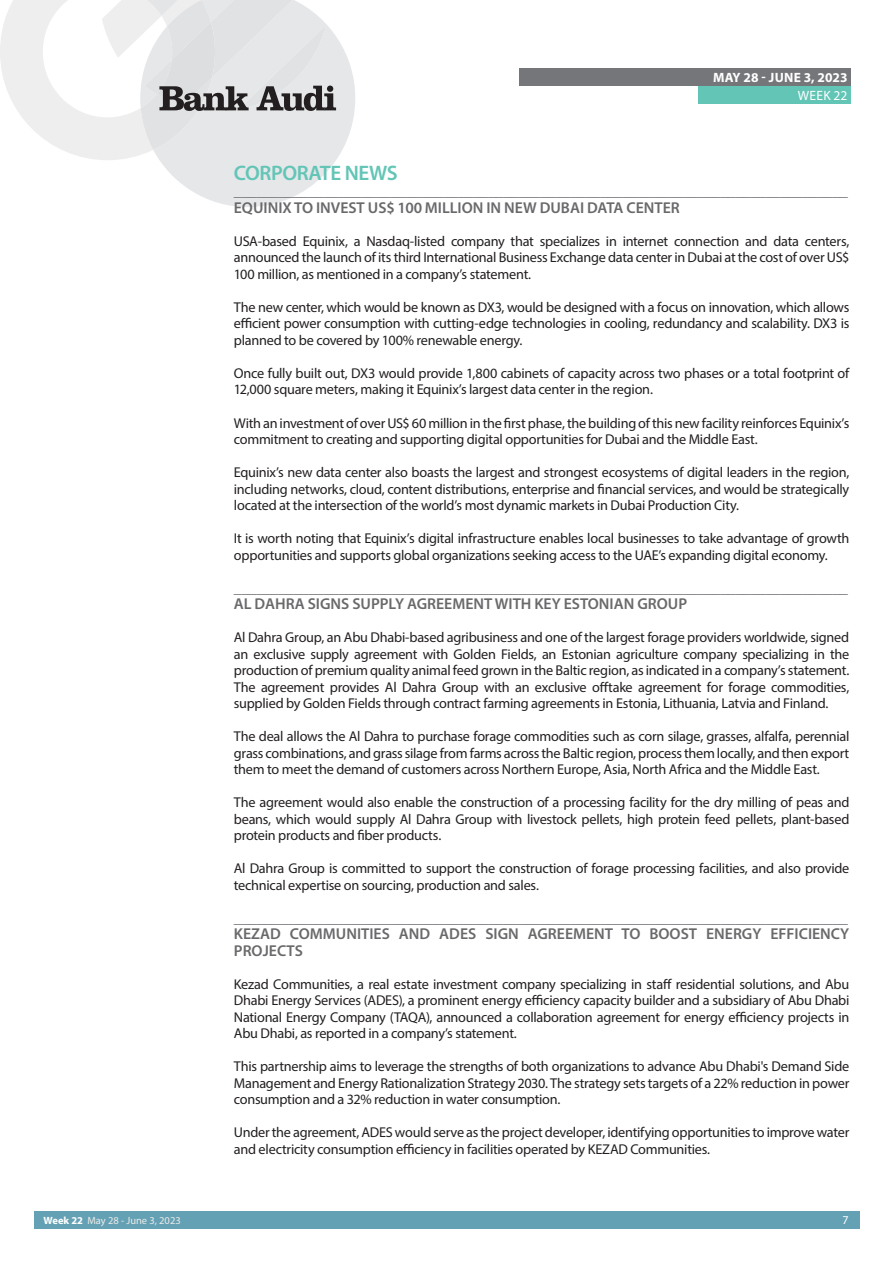
<style>
.page{position:relative;width:893px;height:1263px;background:#fff}
.page>*{position:absolute;margin:0;border:0;box-sizing:border-box;transform-origin:0 0}
.t1{font:600 21px "Myriad Pro";letter-spacing:-.02em;color:#62c5b6}
.t2{font:600 15.75px/16.5px "Myriad Pro";color:#69696c}
.t3{font:15.6px "Myriad Pro";color:#707276}
.t4{font:14.25px/16.5px "Myriad Pro";letter-spacing:-.02em;color:#231f20;text-align:justify}
.t5{font:700 13.5px "Myriad Pro";color:#fff}
.t6{font:13.5px "Myriad Pro";letter-spacing:.02em;color:#fff}
.t7{font:12px "Myriad Pro";color:#fff}
.t8{font:10.5px "Myriad Pro";color:#ecece9}
.s1{font-weight:700;color:#fff}
</style>
<div class="page">
<div style="left:34px;top:1212px;width:826px;height:17px;background:#65a1b4"></div>
<div style="left:519px;top:68px;width:331px;height:17px;background:#757679"></div>
<div style="left:698px;top:86px;width:152px;height:17px;background:#62c5b6"></div>
<svg style="left:0;top:0;width:355px;height:207px"></svg>
<p class="t8" style="left:44px;top:1214px;width:139px"><span class="s1">Week 22</span> May 28 - June 3, 2023</p>
<p class="t5" style="left:713px;top:68px;width:136px">MAY 28 - JUNE 3, 2023</p>
<p class="t6" style="left:798px;top:87px;width:51px">WEEK 22</p>
<h1 class="t1" style="left:234px;top:160px;width:165px">CORPORATE NEWS</h1>
<p class="t3" style="left:234px;top:182px;width:616px">__________________________________________________________________________________</p>
<p class="t2" style="left:234px;top:199px;width:447px">EQUINIX TO INVEST US$ 100 MILLION IN NEW DUBAI DATA CENTER</p>
<p class="t4" style="left:234px;top:233px;width:617px">USA-based Equinix, a Nasdaq-listed company that specializes in internet connection and data centers, announced the launch of its third International Business Exchange data center in Dubai at the cost of over US$ 100 million, as mentioned in a company’s statement.</p>
<p class="t4" style="left:234px;top:299px;width:617px">The new center, which would be known as DX3, would be designed with a focus on innovation, which allows efficient power consumption with cutting-edge technologies in cooling, redundancy and scalability. DX3 is planned to be covered by 100% renewable energy.</p>
<p class="t4" style="left:234px;top:365px;width:617px">Once fully built out, DX3 would provide 1,800 cabinets of capacity across two phases or a total footprint of<br>12,000 square meters, making it Equinix’s largest data center in the region.</p>
<p class="t4" style="left:234px;top:414px;width:617px">With an investment of over US$ 60 million in the first phase, the building of this new facility reinforces Equinix’s commitment to creating and supporting digital opportunities for Dubai and the Middle East.</p>
<p class="t4" style="left:234px;top:464px;width:617px">Equinix’s new data center also boasts the largest and strongest ecosystems of digital leaders in the region, including networks, cloud, content distributions, enterprise and financial services, and would be strategically located at the intersection of the world’s most dynamic markets in Dubai Production City.</p>
<p class="t4" style="left:234px;top:530px;width:617px">It is worth noting that Equinix’s digital infrastructure enables local businesses to take advantage of growth opportunities and supports global organizations seeking access to the UAE’s expanding digital economy.</p>
<p class="t3" style="left:234px;top:578px;width:616px">__________________________________________________________________________________</p>
<p class="t2" style="left:234px;top:595px;width:455px">AL DAHRA SIGNS SUPPLY AGREEMENT WITH KEY ESTONIAN GROUP</p>
<p class="t4" style="left:234px;top:629px;width:617px">Al Dahra Group, an Abu Dhabi-based agribusiness and one of the largest forage providers worldwide, signed an exclusive supply agreement with Golden Fields, an Estonian agriculture company specializing in the production of premium quality animal feed grown in the Baltic region, as indicated in a company’s statement.<br>The agreement provides Al Dahra Group with an exclusive offtake agreement for forage commodities, supplied by Golden Fields through contract farming agreements in Estonia, Lithuania, Latvia and Finland.</p>
<p class="t4" style="left:234px;top:728px;width:617px">The deal allows the Al Dahra to purchase forage commodities such as corn silage, grasses, alfalfa, perennial grass combinations, and grass silage from farms across the Baltic region, process them locally, and then export them to meet the demand of customers across Northern Europe, Asia, North Africa and the Middle East.</p>
<p class="t4" style="left:234px;top:794px;width:617px">The agreement would also enable the construction of a processing facility for the dry milling of peas and beans, which would supply Al Dahra Group with livestock pellets, high protein feed pellets, plant-based protein products and fiber products.</p>
<p class="t4" style="left:234px;top:860px;width:617px">Al Dahra Group is committed to support the construction of forage processing facilities, and also provide technical expertise on sourcing, production and sales.</p>
<p class="t3" style="left:234px;top:908px;width:616px">__________________________________________________________________________________</p>
<p class="t2" style="left:234px;top:925px;width:617px">KEZAD COMMUNITIES AND ADES SIGN AGREEMENT TO BOOST ENERGY EFFICIENCY<br>PROJECTS</p>
<p class="t4" style="left:234px;top:975px;width:617px">Kezad Communities, a real estate investment company specializing in staff residential solutions, and Abu Dhabi Energy Services (ADES), a prominent energy efficiency capacity builder and a subsidiary of Abu Dhabi National Energy Company (TAQA), announced a collaboration agreement for energy efficiency projects in Abu Dhabi, as reported in a company’s statement.</p>
<p class="t4" style="left:234px;top:1058px;width:617px">This partnership aims to leverage the strengths of both organizations to advance Abu Dhabi's Demand Side Management and Energy Rationalization Strategy 2030. The strategy sets targets of a 22% reduction in power consumption and a 32% reduction in water consumption.</p>
<p class="t4" style="left:234px;top:1124px;width:617px">Under the agreement, ADES would serve as the project developer, identifying opportunities to improve water and electricity consumption efficiency in facilities operated by KEZAD Communities.</p>
<p class="t7" style="left:843px;top:1213px;width:8px">7</p>
</div>
